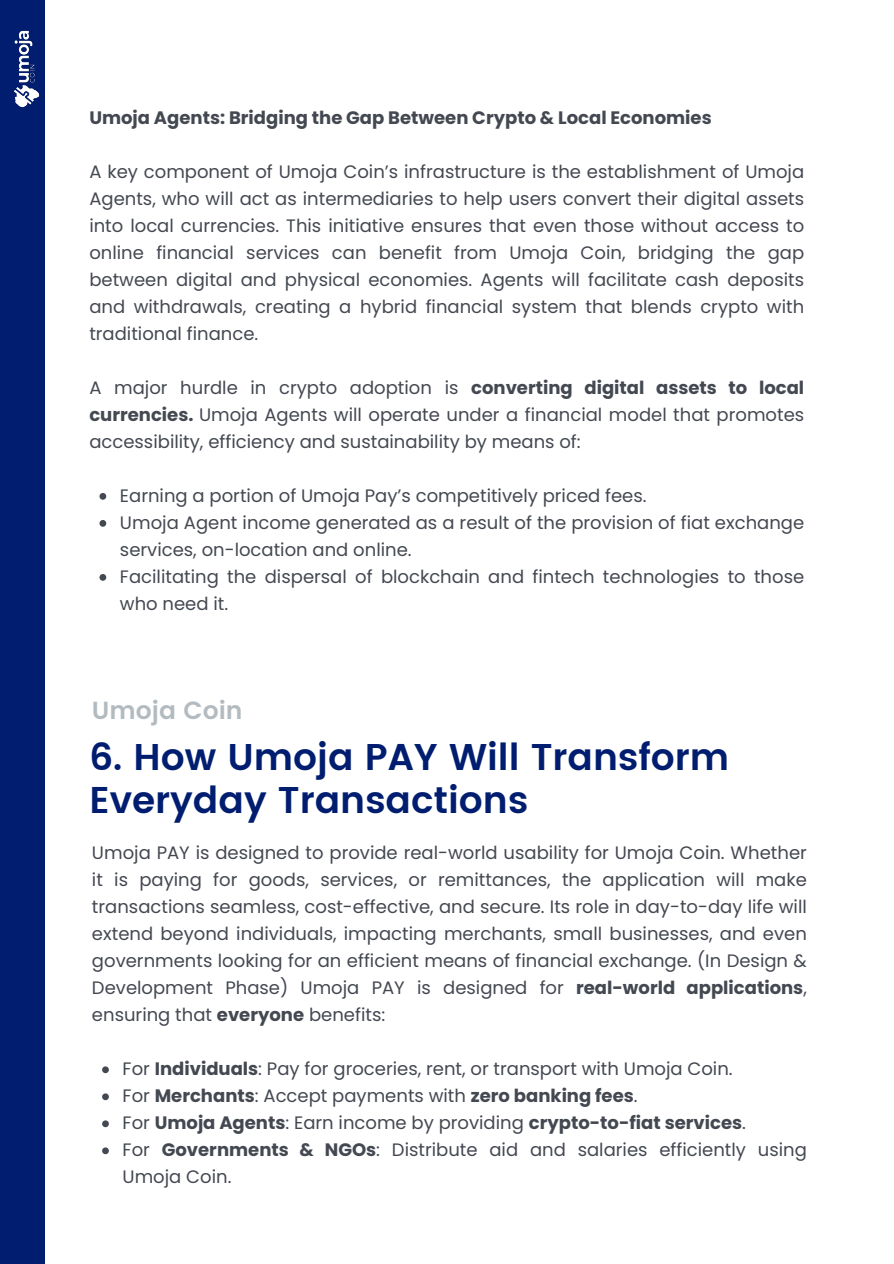
<style>
.page{position:relative;width:894px;height:1264px;background:#fff}
.page>*{position:absolute;margin:0;border:0;box-sizing:border-box;transform-origin:0 0}
.t1{font:600 37.2px/43.2px "Poppins";color:#001d6f}
.t2{font:600 24.75px "Poppins";color:#b3bbc0}
.t3{font:18px/27px "Poppins";color:#444851;text-align:justify}
.t4{font:700 18px "Poppins";color:#444851}
.s1{font-weight:700}
.s2{font-weight:400}
</style>
<div class="page">
<div style="left:0;top:0;width:45px;height:1263px;background:#001d6f"></div>
<img style="left:14px;top:31px;width:25px;height:76px">
<svg style="left:99px;top:493px;width:7px;height:6px"></svg>
<svg style="left:99px;top:520px;width:7px;height:6px"></svg>
<svg style="left:99px;top:574px;width:7px;height:6px"></svg>
<svg style="left:102px;top:1066px;width:7px;height:7px"></svg>
<svg style="left:102px;top:1093px;width:7px;height:7px"></svg>
<svg style="left:102px;top:1120px;width:7px;height:7px"></svg>
<svg style="left:102px;top:1147px;width:7px;height:7px"></svg>
<p class="t4" style="left:89px;top:105px;width:623px">Umoja Agents: Bridging the Gap Between Crypto &amp; Local Economies</p>
<h3 class="t3" style="left:89px;top:158px;width:716px">A key component of Umoja Coin’s infrastructure is the establishment of Umoja Agents, who will act as intermediaries to help users convert their digital assets into local currencies. This initiative ensures that even those without access to online financial services can benefit from Umoja Coin, bridging the gap between digital and physical economies. Agents will facilitate cash deposits and withdrawals, creating a hybrid financial system that blends crypto with traditional finance.</h3>
<h4 class="t3" style="left:89px;top:374px;width:716px">A major hurdle in crypto adoption is <span class="s1">converting digital assets to local currencies.</span> Umoja Agents will operate under a financial model that promotes accessibility, efficiency and sustainability by means of:</h4>
<h4 class="t3" style="left:120px;top:482px;width:528px">Earning a portion of Umoja Pay’s competitively priced fees.</h4>
<p class="t3" style="left:120px;top:509px;width:685px">Umoja Agent income generated as a result of the provision of fiat exchange services, on-location and online.</p>
<p class="t3" style="left:120px;top:563px;width:685px">Facilitating the dispersal of blockchain and fintech technologies to those who need it.</p>
<p class="t2" style="left:92px;top:695px;width:152px">Umoja Coin</p>
<p class="t1" style="left:89px;top:735px;width:641px">6. How Umoja PAY Will Transform<br>Everyday Transactions</p>
<p class="t3" style="left:92px;top:839px;width:716px">Umoja PAY is designed to provide real-world usability for Umoja Coin. Whether it is paying for goods, services, or remittances, the application will make transactions seamless, cost-effective, and secure. Its role in day-to-day life will extend beyond individuals, impacting merchants, small businesses, and even governments looking for an efficient means of financial exchange. (In Design &amp; Development Phase) Umoja PAY is designed for <span class="s1">real-world applications</span>, ensuring that <span class="s1">everyone</span> benefits:</p>
<h2 class="t3" style="left:123px;top:1055px;width:611px">For <span class="s1">Individuals</span>: Pay for groceries, rent, or transport with Umoja Coin.</h2>
<h1 class="t4" style="left:123px;top:1083px;width:516px"><span class="s2">For</span> Merchants<span class="s2">: Accept payments with</span> zero banking fees<span class="s2">.</span></h1>
<h4 class="t4" style="left:123px;top:1110px;width:624px"><span class="s2">For</span> Umoja Agents<span class="s2">: Earn income by providing</span> crypto-to-fiat services<span class="s2">.</span></h4>
<p class="t3" style="left:123px;top:1136px;width:685px">For <span class="s1">Governments &amp; NGOs</span>: Distribute aid and salaries efficiently using<br>Umoja Coin.</p>
</div>
